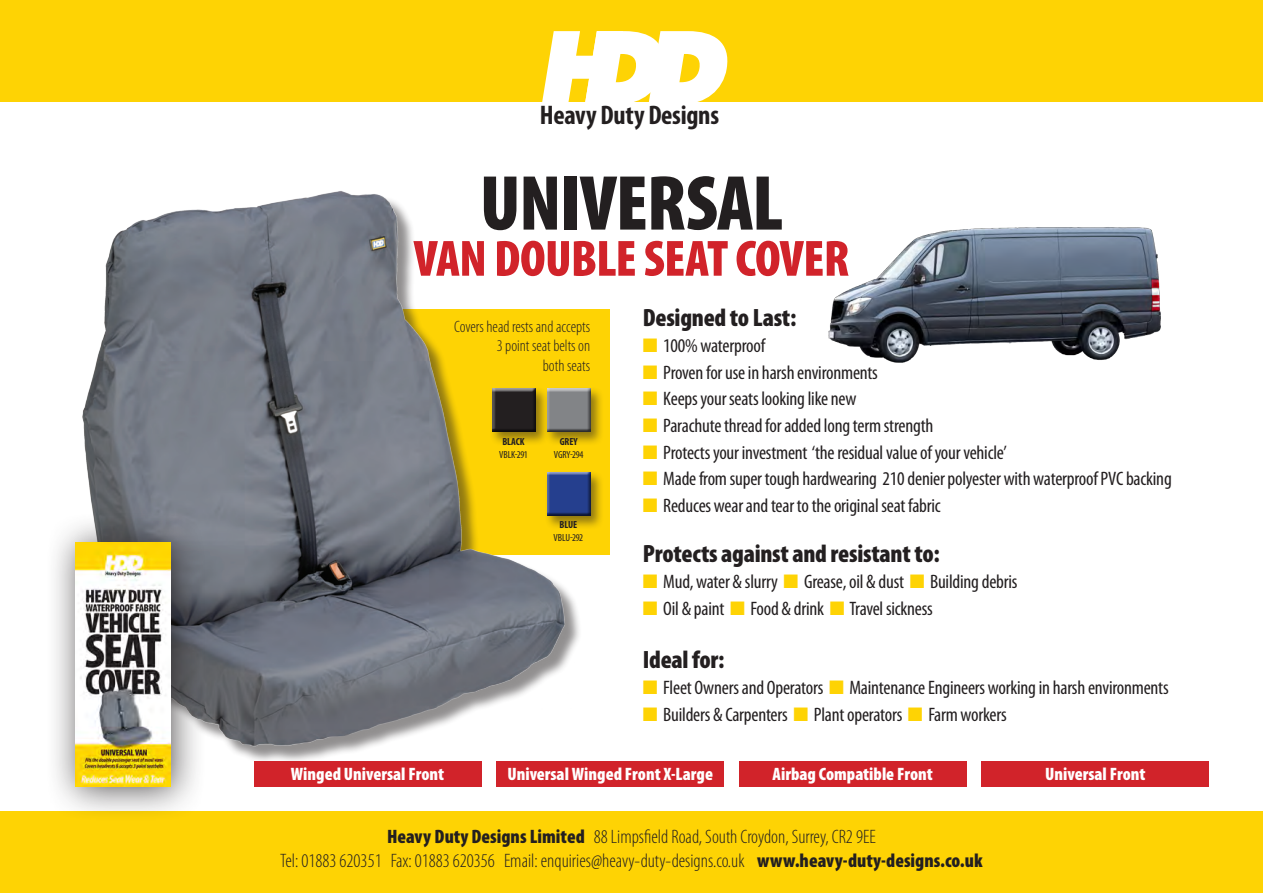
<style>
.page{position:relative;width:1263px;height:893px;background:#fff}
.page>*{position:absolute;margin:0;border:0;box-sizing:border-box;transform-origin:0 0}
.t1{font:900 condensed 78.6px "Myriad Pro";letter-spacing:-.015em;color:#231f20}
.t2{font:900 condensed 51.3px "Myriad Pro";letter-spacing:-.015em;color:#d1232a}
.t3{font:700 condensed 27px "Myriad Pro";letter-spacing:-.01em;color:#231f20}
.t4{font:900 condensed 25.05px "Myriad Pro";letter-spacing:-.01em;color:#231f20}
.t5{font:condensed 19.5px "Myriad Pro";letter-spacing:-.01em;color:#231f20}
.t6{font:300 condensed 19.5px "Myriad Pro";color:#231f20}
.t7{font:900 condensed 18px "Myriad Pro";color:#fff}
.t8{font:300 condensed 16.5px/19.8px "Myriad Pro";color:#231f20;text-align:right}
.t9{font:condensed 10.35px "Myriad Pro";letter-spacing:-.02em;color:#231f20}
.t10{font:700 condensed 10.35px "Myriad Pro";letter-spacing:-.01em;color:#231f20}
.s1{color:#fed304}
.s2{font-weight:900}
</style>
<div class="page">
<div style="left:0;top:0;width:1263px;height:102px;background:#fed304"></div>
<div style="left:328px;top:309px;width:282px;height:246px;background:#fed304"></div>
<div style="left:0;top:811px;width:1263px;height:82px;background:#fed304"></div>
<svg style="left:542px;top:31px;width:186px;height:71px"></svg>
<div style="left:544px;top:386px;width:60px;height:60px;background:#231f20;opacity:.5"></div>
<div style="left:546px;top:388px;width:45px;height:43px;background:#fff;opacity:.75"></div>
<div style="left:546px;top:389px;width:45px;height:43px;background:#231f20;opacity:.75"></div>
<div style="left:544px;top:470px;width:60px;height:60px;background:#231f20;opacity:.5"></div>
<div style="left:546px;top:471px;width:45px;height:43px;background:#fbd004"></div>
<div style="left:546px;top:472px;width:45px;height:44px;background:#231f20;opacity:.75"></div>
<img style="left:82px;top:191px;width:499px;height:583px">
<div style="left:45px;top:512px;width:161px;height:311px;background:#231f20;opacity:.76"></div>
<img style="left:75px;top:542px;width:95px;height:245px">
<img style="left:828px;top:227px;width:333px;height:136px">
<div style="left:739px;top:762px;width:227px;height:25px;background:#d1232a"></div>
<div style="left:982px;top:762px;width:227px;height:25px;background:#d1232a"></div>
<div style="left:497px;top:762px;width:227px;height:25px;background:#d1232a"></div>
<div style="left:254px;top:762px;width:227px;height:25px;background:#d1232a"></div>
<p class="t3" style="left:540px;top:100px;width:181px">Heavy Duty Designs</p>
<p class="t1" style="left:480px;top:160px;width:305px">UNIVERSAL</p>
<p class="t2" style="left:414px;top:230px;width:437px">VAN DOUBLE SEAT COVER</p>
<p class="t4" style="left:643px;top:304px;width:155px">Designed to Last:</p>
<p class="t5" style="left:643px;top:335px;width:124px"><span class="s1">■</span> 100% waterproof</p>
<p class="t5" style="left:643px;top:362px;width:237px"><span class="s1">■</span> Proven for use in harsh environments</p>
<p class="t5" style="left:643px;top:388px;width:215px"><span class="s1">■</span> Keeps your seats looking like new</p>
<p class="t5" style="left:643px;top:415px;width:292px"><span class="s1">■</span> Parachute thread for added long term strength</p>
<p class="t5" style="left:643px;top:441px;width:366px"><span class="s1">■</span> Protects your investment ‘the residual value of your vehicle’</p>
<p class="t5" style="left:643px;top:468px;width:530px"><span class="s1">■</span> Made from super tough hardwearing 210 denier polyester with waterproof PVC backing</p>
<p class="t5" style="left:643px;top:494px;width:299px"><span class="s1">■</span> Reduces wear and tear to the original seat fabric</p>
<p class="t4" style="left:643px;top:539px;width:298px">Protects against and resistant to:</p>
<p class="t5" style="left:643px;top:571px;width:376px"><span class="s1">■</span> Mud, water &amp; slurry <span class="s1">■</span> Grease, oil &amp; dust <span class="s1">■</span> Building debris</p>
<p class="t5" style="left:643px;top:598px;width:292px"><span class="s1">■</span> Oil &amp; paint <span class="s1">■</span> Food &amp; drink <span class="s1">■</span> Travel sickness</p>
<p class="t4" style="left:643px;top:645px;width:83px">Ideal for:</p>
<p class="t5" style="left:643px;top:677px;width:527px"><span class="s1">■</span> Fleet Owners and Operators <span class="s1">■</span> Maintenance Engineers working in harsh environments</p>
<p class="t5" style="left:643px;top:704px;width:365px"><span class="s1">■</span> Builders &amp; Carpenters <span class="s1">■</span> Plant operators <span class="s1">■</span> Farm workers</p>
<p class="t8" style="left:454px;top:317px;width:138px">Covers head rests and accepts<br>3 point seat belts on<br>both seats</p>
<p class="t10" style="left:502px;top:436px;width:24px">BLACK</p>
<p class="t9" style="left:499px;top:449px;width:30px">VBLK-291</p>
<p class="t10" style="left:560px;top:436px;width:19px">GREY</p>
<p class="t9" style="left:554px;top:449px;width:31px">VGRY-294</p>
<p class="t10" style="left:559px;top:519px;width:19px">BLUE</p>
<p class="t9" style="left:554px;top:531px;width:31px">VBLU-292</p>
<p class="t7" style="left:291px;top:764px;width:155px">Winged Universal Front</p>
<p class="t7" style="left:507px;top:764px;width:207px">Universal Winged Front X-Large</p>
<p class="t7" style="left:773px;top:764px;width:162px">Airbag Compatible Front</p>
<p class="t7" style="left:1045px;top:764px;width:102px">Universal Front</p>
<p class="t6" style="left:387px;top:826px;width:490px"><span class="s2">Heavy Duty Designs Limited</span> 88 Limpsfield Road, South Croydon, Surrey, CR2 9EE</p>
<p class="t6" style="left:280px;top:850px;width:704px">Tel: 01883 620351 Fax: 01883 620356 Email: enquiries@heavy-duty-designs.co.uk <span class="s2">www.heavy-duty-designs.co.uk</span></p>
</div>
